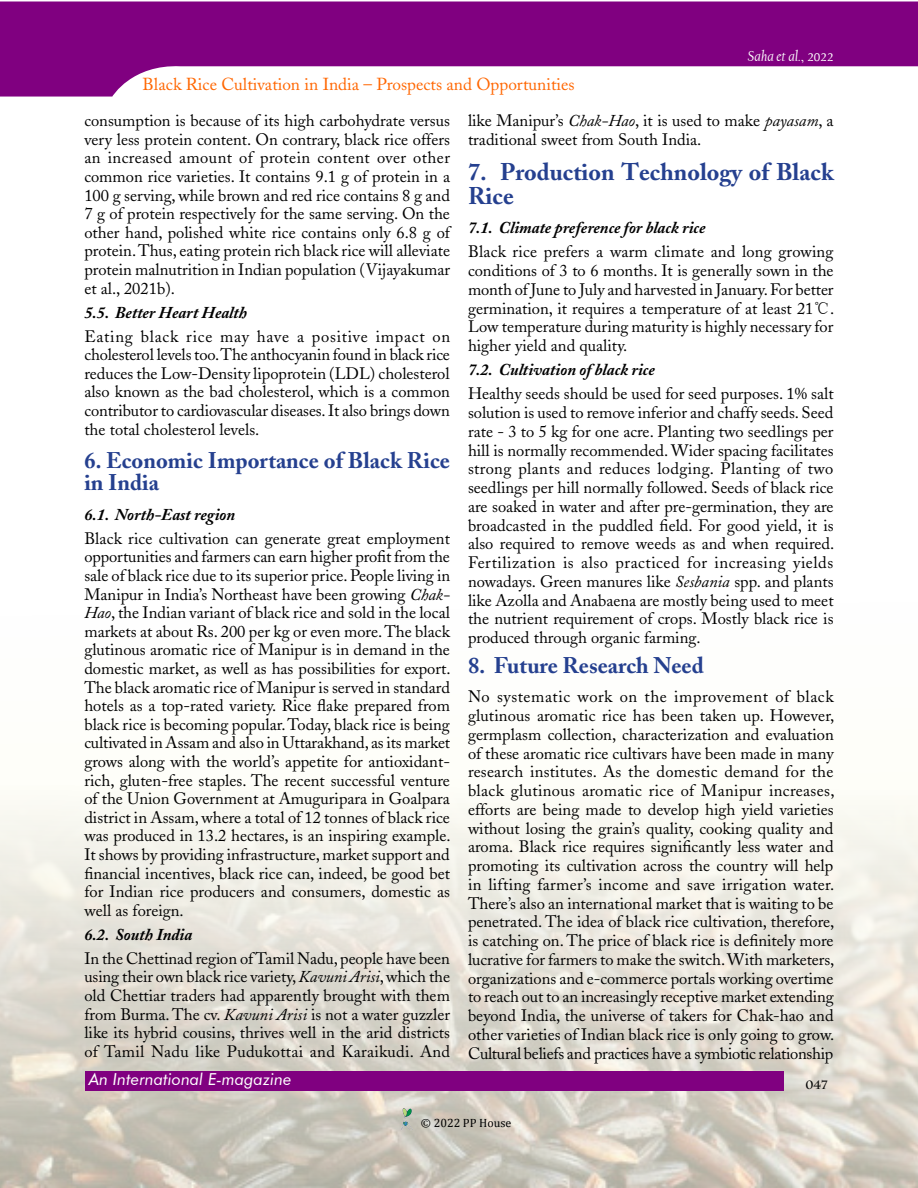
<style>
.page{position:relative;width:918px;height:1188px;background:#fff}
.page>*{position:absolute;margin:0;border:0;box-sizing:border-box;transform-origin:0 0}
.Normal__Web{font:700 24px/24px "Adobe Caslon";color:#25408f}
.Normal__Web-2{font:700 22.5px/22.5px "Adobe Caslon";color:#25408f}
.t1{font:17.25px "Adobe Caslon";color:#f60}
.Normal__Web-3{font:16.5px/18.6px "Adobe Caslon";color:#000;text-align:justify}
.Normal__Web-4{font:italic 700 16.5px "Adobe Caslon";color:#000}
.t2{font:italic 16.5px "Futura BT";color:#fff}
.t3{font:italic 15px "Californian FB";color:#fff}
.t4{font:12px "Cambria";color:#000}
.t5{font:700 12px "Charlemagne Std";color:#000}
.s1{font-style:normal}
.s2{font-family:"MLB TT Revathi Normal";font-style:normal;font-size:13.5px}
.s3{font-style:italic}
.s4{font-family:"Sim Sun"}
</style>
<div class="page">
<img style="left:0;top:799px;width:918px;height:389px">
<svg style="left:0;top:2px;width:918px;height:95px;fill:#800080"></svg>
<div style="left:85px;top:1071px;width:699px;height:20px;background:#800080"></div>
<img style="left:402px;top:1109px;width:11px;height:22px">
<p class="t1" style="left:143px;top:74px;width:434px">Black Rice Cultivation in India – Prospects and Opportunities</p>
<p class="t3" style="left:748px;top:48px;width:87px">Saha et al.<span class="s1">,</span> <span class="s2">2022</span></p>
<p class="Normal__Web-3" style="left:84px;top:111px;width:367px">consumption is because of its high carbohydrate versus very less protein content. On contrary, black rice offers an increased amount of protein content over other common rice varieties. It contains 9.1 g of protein in a 100 g serving, while brown and red rice contains 8 g and 7 g of protein respectively for the same serving. On the other hand, polished white rice contains only 6.8 g of protein. Thus, eating protein rich black rice will alleviate protein malnutrition in Indian population (Vijayakumar et al., 2021b).</p>
<p class="Normal__Web-4" style="left:84px;top:303px;width:164px">5.5. Better Heart Health</p>
<p class="Normal__Web-3" style="left:84px;top:327px;width:367px">Eating black rice may have a positive impact on cholesterol levels too. The anthocyanin found in black rice reduces the Low-Density lipoprotein (LDL) cholesterol also known as the bad cholesterol, which is a common contributor to cardiovascular diseases. It also brings down the total cholesterol levels.</p>
<p class="Normal__Web-2" style="left:84px;top:449px;width:367px">6. Economic Importance of Black Rice in India</p>
<p class="Normal__Web-4" style="left:84px;top:505px;width:152px">6.1. North-East region</p>
<p class="Normal__Web-3" style="left:84px;top:529px;width:368px">Black rice cultivation can generate great employment opportunities and farmers can earn higher profit from the sale of black rice due to its superior price. People living in Manipur in India’s Northeast have been growing <span class="s3">Chak-Hao</span>, the Indian variant of black rice and sold in the local markets at about Rs. 200 per kg or even more. The black glutinous aromatic rice of Manipur is in demand in the domestic market, as well as has possibilities for export.<br>The black aromatic rice of Manipur is served in standard hotels as a top-rated variety. Rice flake prepared from black rice is becoming popular. Today, black rice is being cultivated in Assam and also in Uttarakhand, as its market grows along with the world’s appetite for antioxidant&shy;rich, gluten-free staples. The recent successful venture of the Union Government at Amuguripara in Goalpara district in Assam, where a total of 12 tonnes of black rice was produced in 13.2 hectares, is an inspiring example.<br>It shows by providing infrastructure, market support and financial incentives, black rice can, indeed, be good bet for Indian rice producers and consumers, domestic as well as foreign.</p>
<p class="Normal__Web-4" style="left:84px;top:925px;width:109px">6.2. South India</p>
<p class="Normal__Web-3" style="left:84px;top:949px;width:367px">In the Chettinad region of Tamil Nadu, people have been using their own black rice variety,<span class="s3">Kavuni Arisi</span>, which the old Chettiar traders had apparently brought with them from Burma. The cv. <span class="s3">Kavuni Arisi</span> is not a water guzzler like its hybrid cousins, thrives well in the arid districts of Tamil Nadu like Pudukottai and Karaikudi. And</p>
<p class="t2" style="left:89px;top:1069px;width:204px">An International E-magazine</p>
<p class="Normal__Web-3" style="left:468px;top:111px;width:367px">like Manipur’s <span class="s3">Chak-Hao</span>, it is used to make <span class="s3">payasam</span>, a traditional sweet from South India.</p>
<p class="Normal__Web" style="left:468px;top:160px;width:367px">7. Production Technology of Black<br>Rice</p>
<p class="Normal__Web-4" style="left:468px;top:218px;width:239px">7.1. Climate preference for black rice</p>
<p class="Normal__Web-3" style="left:468px;top:243px;width:368px">Black rice prefers a warm climate and long growing conditions of 3 to 6 months. It is generally sown in the month of June to July and harvested in January. For better germination, it requires a temperature of at least 21<span class="s4">℃</span>.<br>Low temperature during maturity is highly necessary for higher yield and quality.</p>
<p class="Normal__Web-4" style="left:468px;top:360px;width:188px">7.2. Cultivation of black rice</p>
<p class="Normal__Web-3" style="left:468px;top:385px;width:368px">Healthy seeds should be used for seed purposes. 1% salt solution is used to remove inferior and chaffy seeds. Seed rate - 3 to 5 kg for one acre. Planting two seedlings per hill is normally recommended. Wider spacing facilitates strong plants and reduces lodging. Planting of two seedlings per hill normally followed. Seeds of black rice are soaked in water and after pre-germination, they are broadcasted in the puddled field. For good yield, it is also required to remove weeds as and when required.<br>Fertilization is also practiced for increasing yields nowadays. Green manures like <span class="s3">Sesbania</span> spp. and plants like Azolla and Anabaena are mostly being used to meet the nutrient requirement of crops. Mostly black rice is produced through organic farming.</p>
<p class="Normal__Web-2" style="left:468px;top:654px;width:237px">8. Future Research Need</p>
<p class="Normal__Web-3" style="left:468px;top:688px;width:368px">No systematic work on the improvement of black glutinous aromatic rice has been taken up. However, germplasm collection, characterization and evaluation of these aromatic rice cultivars have been made in many research institutes. As the domestic demand for the black glutinous aromatic rice of Manipur increases, efforts are being made to develop high yield varieties without losing the grain’s quality, cooking quality and aroma. Black rice requires significantly less water and promoting its cultivation across the country will help in lifting farmer’s income and save irrigation water.<br>There’s also an international market that is waiting to be penetrated. The idea of black rice cultivation, therefore, is catching on. The price of black rice is definitely more lucrative for farmers to make the switch. With marketers, organizations and e-commerce portals working overtime to reach out to an increasingly receptive market extending beyond India, the universe of takers for Chak-hao and other varieties of Indian black rice is only going to grow.<br>Cultural beliefs and practices have a symbiotic relationship</p>
<p class="t5" style="left:806px;top:1078px;width:24px">047</p>
<p class="t4" style="left:421px;top:1116px;width:92px">© 2022 PP House</p>
</div>
